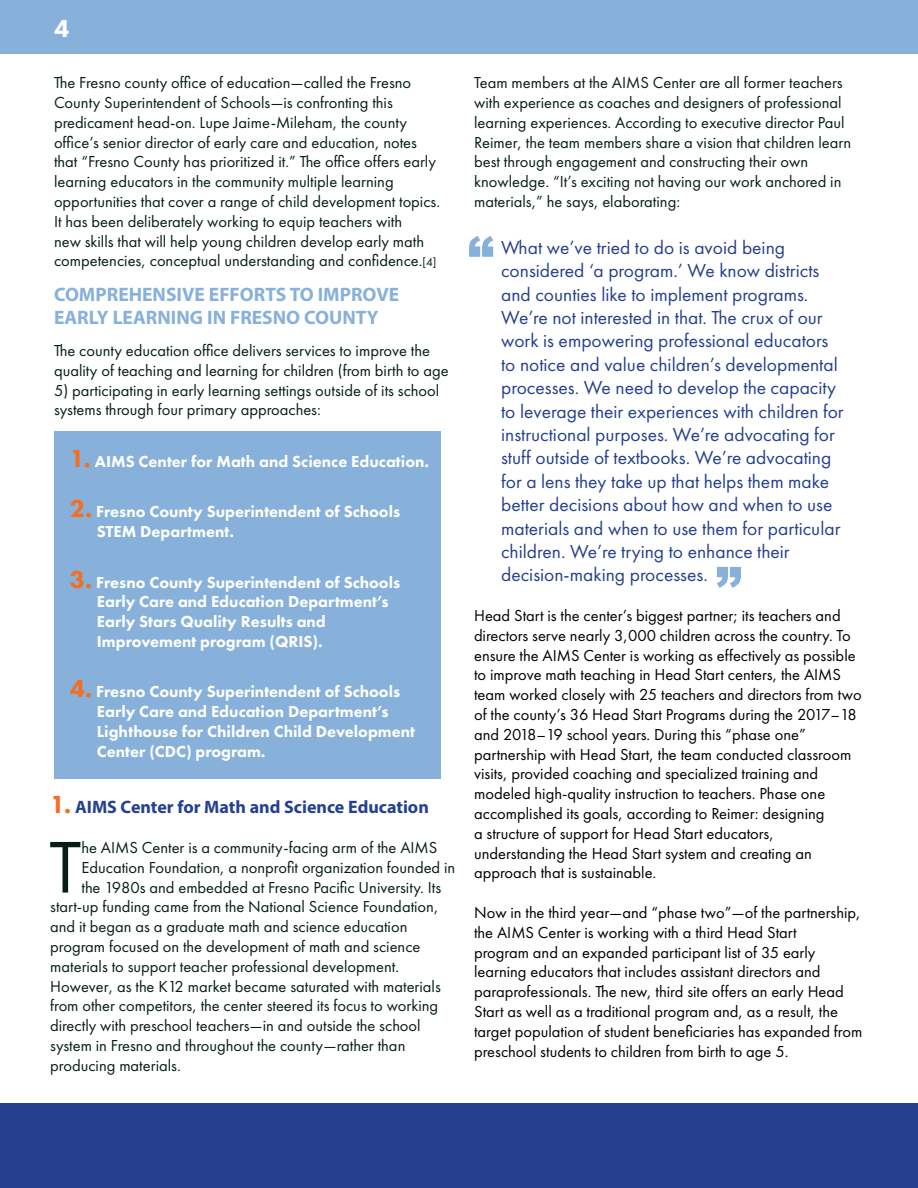
<style>
.page{position:relative;width:918px;height:1188px;background:#fff}
.page>*{position:absolute;margin:0;border:0;box-sizing:border-box;transform-origin:0 0}
.t1{font:75.9px "Futura PT";color:#061e17}
.t2{font:900 52.5px "Arial";color:#87b1da}
.t3{font:800 25.5px "Futura PT";color:#fff}
.t4{font:19.5px/23.4px "Futura PT";color:#25408f}
.t5{font:700 19.5px/23.4px "Myriad Pro";color:#87b1da}
.t6{font:700 18px "Myriad Pro";color:#25408f}
.t7{font:16.5px/19.8px "Futura PT";color:#061e17}
.t8{font:16.5px/19.8px "Futura PT";color:#000}
.t9{font:800 16.5px/19.8px "Futura PT";color:#fff}
.s1{font-size:12px}
.s2{font-size:25.5px;color:#f36e21}
.s3{font-family:"Futura PT";font-weight:800;font-size:25.5px;color:#f36e21}
</style>
<div class="page">
<div style="left:54px;top:431px;width:386px;height:348px;background:#87b1da"></div>
<div style="left:0;top:0;width:918px;height:54px;background:#87b1da"></div>
<div style="left:0;top:1104px;width:918px;height:84px;background:#25408f"></div>
<h3 class="t3" style="left:54px;top:12px;width:17px">4</h3>
<p class="t7" style="left:54px;top:73px;width:388px">The Fresno county office of education—called the Fresno County Superintendent of Schools—is confronting this predicament head-on. Lupe Jaime-Mileham, the county office’s senior director of early care and education, notes that “Fresno County has prioritized it.” The office offers early learning educators in the community multiple learning opportunities that cover a range of child development topics.<br>It has been deliberately working to equip teachers with<br>new skills that will help young children develop early math competencies, conceptual understanding and confidence.<span class="s1">[4]</span></p>
<p class="t5" style="left:54px;top:282px;width:347px">COMPREHENSIVE EFFORTS TO IMPROVE<br>EARLY LEARNING IN FRESNO COUNTY</p>
<p class="t7" style="left:54px;top:341px;width:396px">The county education office delivers services to improve the quality of teaching and learning for children (from birth to age</p>
<p class="t7" style="left:54px;top:380px;width:387px">5) participating in early learning settings outside of its school systems through four primary approaches:</p>
<p class="t9" style="left:70px;top:451px;width:361px"><span class="s2">1.</span> AIMS Center for Math and Science Education.</p>
<p class="t9" style="left:97px;top:502px;width:305px;text-indent:-27px"><span class="s2">2.</span> Fresno County Superintendent of Schools<br>STEM Department.</p>
<p class="t9" style="left:97px;top:572px;width:305px;text-indent:-27px"><span class="s2">3.</span> Fresno County Superintendent of Schools Early Care and Education Department’s Early Stars Quality Results and Improvement program (QRIS).</p>
<p class="t9" style="left:97px;top:682px;width:320px;text-indent:-27px"><span class="s2">4.</span> Fresno County Superintendent of Schools Early Care and Education Department’s Lighthouse for Children Child Development Center (CDC) program.</p>
<p class="t6" style="left:50px;top:796px;width:380px"><span class="s3">1.</span> AIMS Center for Math and Science Education</p>
<h1 class="t1" style="left:49px;top:822px;width:34px">T</h1>
<p class="t7" style="left:81px;top:837px;width:357px">he AIMS Center is a community-facing arm of the AIMS</p>
<p class="t7" style="left:81px;top:857px;width:375px">Education Foundation, a nonprofit organization founded in</p>
<p class="t7" style="left:81px;top:877px;width:361px">the 1980s and embedded at Fresno Pacific University. Its</p>
<p class="t7" style="left:50px;top:897px;width:390px">start-up funding came from the National Science Foundation,</p>
<p class="t7" style="left:50px;top:917px;width:359px">and it began as a graduate math and science education</p>
<p class="t7" style="left:50px;top:936px;width:372px">program focused on the development of math and science</p>
<p class="t7" style="left:50px;top:956px;width:350px">materials to support teacher professional development.</p>
<p class="t7" style="left:50px;top:976px;width:392px">However, as the K12 market became saturated with materials</p>
<p class="t7" style="left:50px;top:996px;width:390px">from other competitors, the center steered its focus to working</p>
<p class="t7" style="left:50px;top:1016px;width:372px">directly with preschool teachers—in and outside the school</p>
<p class="t7" style="left:50px;top:1035px;width:357px">system in Fresno and throughout the county—rather than</p>
<p class="t7" style="left:50px;top:1055px;width:132px">producing materials.</p>
<p class="t7" style="left:474px;top:73px;width:379px">Team members at the AIMS Center are all former teachers with experience as coaches and designers of professional learning experiences. According to executive director Paul Reimer, the team members share a vision that children learn best through engagement and constructing their own knowledge. “It’s exciting not having our work anchored in materials,” he says, elaborating:</p>
<p class="t4" style="left:501px;top:235px;width:344px">What we’ve tried to do is avoid being considered ‘a program.’ We know districts and counties like to implement programs.<br>We’re not interested in that. The crux of our work is empowering professional educators to notice and value children’s developmental processes. We need to develop the capacity to leverage their experiences with children for instructional purposes. We’re advocating for stuff outside of textbooks. We’re advocating for a lens they take up that helps them make better decisions about how and when to use materials and when to use them for particular children. We’re trying to enhance their decision-making processes.</p>
<p class="t8" style="left:474px;top:606px;width:389px">Head Start is the center’s biggest partner; its teachers and directors serve nearly 3,000 children across the country. To ensure the AIMS Center is working as effectively as possible to improve math teaching in Head Start centers, the AIMS team worked closely with 25 teachers and directors from two of the county’s 36 Head Start Programs during the 2017–18 and 2018–19 school years. During this “phase one” partnership with Head Start, the team conducted classroom visits, provided coaching and specialized training and modeled high-quality instruction to teachers. Phase one accomplished its goals, according to Reimer: designing<br>a structure of support for Head Start educators, understanding the Head Start system and creating an approach that is sustainable.</p>
<p class="t8" style="left:474px;top:903px;width:390px">Now in the third year—and “phase two”—of the partnership, the AIMS Center is working with a third Head Start<br>program and an expanded participant list of 35 early learning educators that includes assistant directors and paraprofessionals. The new, third site offers an early Head Start as well as a traditional program and, as a result, the target population of student beneficiaries has expanded from preschool students to children from birth to age 5.</p>
<h2 class="t2" style="left:468px;top:217px;width:28px">“</h2>
<h2 class="t2" style="left:715px;top:548px;width:28px">”</h2>
</div>
